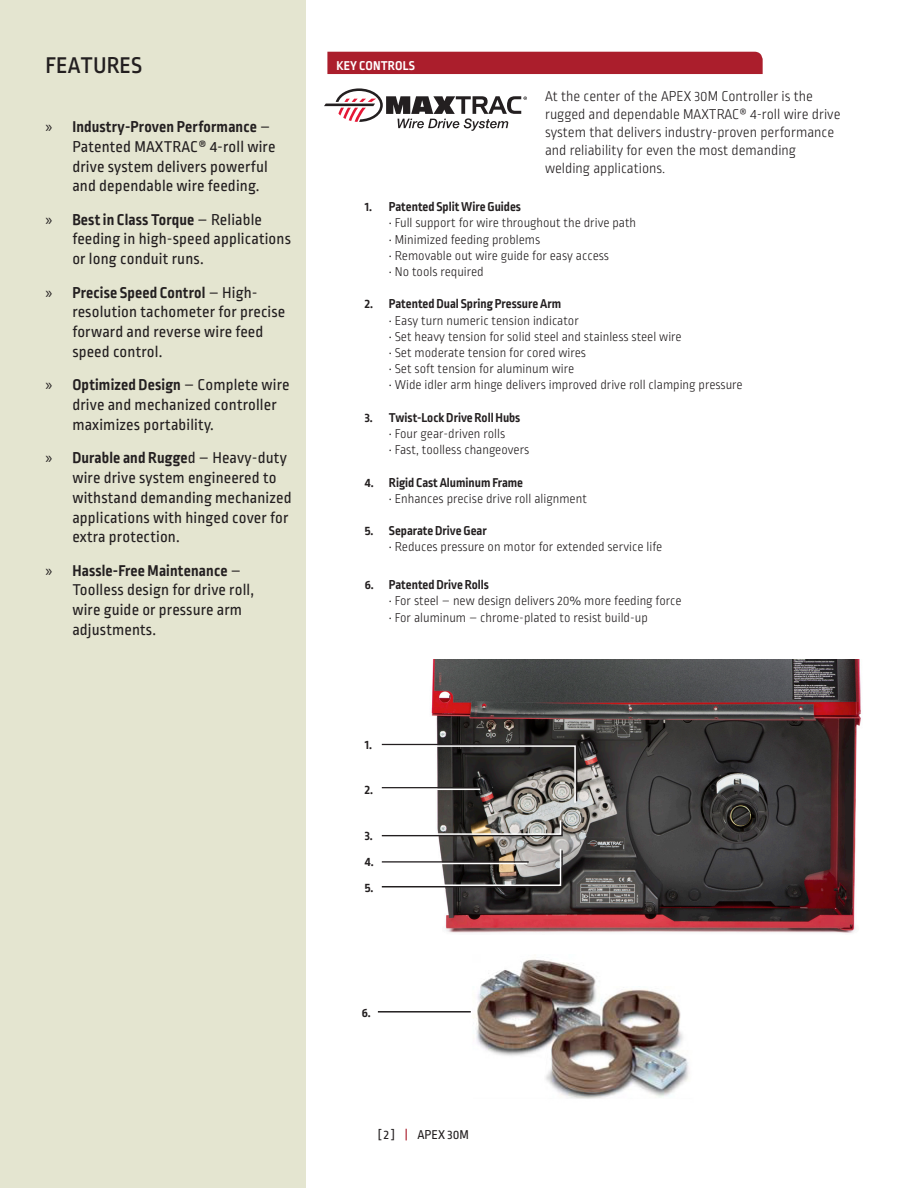
<style>
.page{position:relative;width:918px;height:1188px;background:#fff}
.page>*{position:absolute;margin:0;border:0;box-sizing:border-box;transform-origin:0 0}
._04-Main_Text{font:500 24px "Ropa Sans Pro";color:#231f20}
.t1{font:16.5px/19.8px "Ropa Sans Pro";letter-spacing:.01em;color:#231f20}
.t2{font:300 15px/18px "Ropa Sans Pro";color:#231f20}
.t3{font:300 13.5px "Ropa Sans Pro";color:#231f20}
.t4{font:700 13.5px "Ropa Sans Pro";color:#231f20}
.t5{font:13.5px "Ropa Sans Pro";color:#231f20}
.t6{font:700 13.5px "Ropa Sans Pro";letter-spacing:.01em;color:#fff}
.s1{font-family:"Myriad Pro"}
.s2{font-weight:700}
.s3{color:#ab1e2c}
</style>
<div class="page">
<img style="left:473px;top:959px;width:216px;height:140px">
<div style="left:0;top:0;width:306px;height:1188px;background:#e4e5d0"></div>
<img style="left:431px;top:659px;width:430px;height:274px">
<svg style="left:324px;top:88px;width:203px;height:43px"></svg>
<hr style="left:378px;top:1011px;width:93px;height:2px;background:#231f20">
<svg style="left:381px;top:743px;width:197px;height:61px"></svg>
<svg style="left:381px;top:819px;width:182px;height:18px"></svg>
<svg style="left:381px;top:847px;width:182px;height:41px"></svg>
<hr style="left:380px;top:789px;width:100px;height:1px;background:#fff">
<hr style="left:380px;top:863px;width:147px;height:1px;background:#fff">
<div style="left:327px;top:52px;width:436px;height:22px;background:#ab1e2c"></div>
<p class="_04-Main_Text" style="left:45px;top:52px;width:98px">FEATURES</p>
<p class="t1" style="left:72px;top:118px;width:205px;text-indent:-27px"><span class="s1">»</span> <span class="s2">Industry-Proven Performance</span> –<br>Patented MAXTRAC® 4-roll wire drive system delivers powerful and dependable wire feeding.</p>
<p class="t1" style="left:72px;top:210px;width:220px;text-indent:-27px"><span class="s1">»</span> <span class="s2">Best in Class Torque</span> – Reliable feeding in high-speed applications or long conduit runs.</p>
<p class="t1" style="left:72px;top:283px;width:214px;text-indent:-27px"><span class="s1">»</span> <span class="s2">Precise Speed Control</span> – High&shy;resolution tachometer for precise forward and reverse wire feed speed control.</p>
<p class="t1" style="left:72px;top:376px;width:219px;text-indent:-27px"><span class="s1">»</span> <span class="s2">Optimized Design</span> – Complete wire drive and mechanized controller maximizes portability.</p>
<p class="t1" style="left:72px;top:449px;width:221px;text-indent:-27px"><span class="s1">»</span> <span class="s2">Durable and Rugge</span>d – Heavy-duty wire drive system engineered to withstand demanding mechanized applications with hinged cover for extra protection.</p>
<p class="t1" style="left:72px;top:561px;width:183px;text-indent:-27px"><span class="s1">»</span> <span class="s2">Hassle-Free Maintenance</span> –<br>Toolless design for drive roll, wire guide or pressure arm adjustments.</p>
<p class="t6" style="left:336px;top:58px;width:80px">KEY CONTROLS</p>
<p class="t2" style="left:545px;top:88px;width:297px">At the center of the APEX 30M Controller is the rugged and dependable MAXTRAC® 4-roll wire drive system that delivers industry-proven performance and reliability for even the most demanding welding applications.</p>
<p class="t4" style="left:365px;top:199px;width:158px">1. Patented Split Wire Guides</p>
<p class="t3" style="left:389px;top:216px;width:249px">• Full support for wire throughout the drive path</p>
<p class="t3" style="left:389px;top:232px;width:153px">• Minimized feeding problems</p>
<p class="t3" style="left:389px;top:248px;width:222px">• Removable out wire guide for easy access</p>
<p class="t3" style="left:389px;top:264px;width:96px">• No tools required</p>
<p class="t4" style="left:365px;top:296px;width:198px">2. Patented Dual Spring Pressure Arm</p>
<p class="t3" style="left:389px;top:313px;width:192px">• Easy turn numeric tension indicator</p>
<p class="t3" style="left:389px;top:329px;width:294px">• Set heavy tension for solid steel and stainless steel wire</p>
<p class="t3" style="left:389px;top:345px;width:199px">• Set moderate tension for cored wires</p>
<p class="t3" style="left:389px;top:362px;width:187px">• Set soft tension for aluminum wire</p>
<p class="t3" style="left:389px;top:378px;width:355px">• Wide idler arm hinge delivers improved drive roll clamping pressure</p>
<p class="t4" style="left:365px;top:410px;width:157px">3. Twist-Lock Drive Roll Hubs</p>
<p class="t3" style="left:389px;top:426px;width:118px">• Four gear-driven rolls</p>
<p class="t3" style="left:389px;top:443px;width:142px">• Fast, toolless changeovers</p>
<p class="t4" style="left:365px;top:475px;width:160px">4. Rigid Cast Aluminum Frame</p>
<p class="t3" style="left:389px;top:491px;width:200px">• Enhances precise drive roll alignment</p>
<p class="t4" style="left:365px;top:523px;width:123px">5. Separate Drive Gear</p>
<p class="t3" style="left:389px;top:540px;width:275px">• Reduces pressure on motor for extended service life</p>
<p class="t4" style="left:365px;top:577px;width:126px">6. Patented Drive Rolls</p>
<p class="t3" style="left:389px;top:594px;width:294px">• For steel – new design delivers 20% more feeding force</p>
<p class="t3" style="left:389px;top:610px;width:260px">• For aluminum – chrome-plated to resist build-up</p>
<p class="t4" style="left:365px;top:737px;width:9px">1.</p>
<p class="t4" style="left:365px;top:782px;width:10px">2.</p>
<p class="t4" style="left:365px;top:828px;width:9px">3.</p>
<p class="t4" style="left:365px;top:854px;width:10px">4.</p>
<p class="t4" style="left:365px;top:880px;width:10px">5.</p>
<p class="t4" style="left:362px;top:1005px;width:10px">6.</p>
<p class="t5" style="left:378px;top:1127px;width:93px">[ 2 ] <span class="s3">|</span> APEX 30M</p>
</div>
